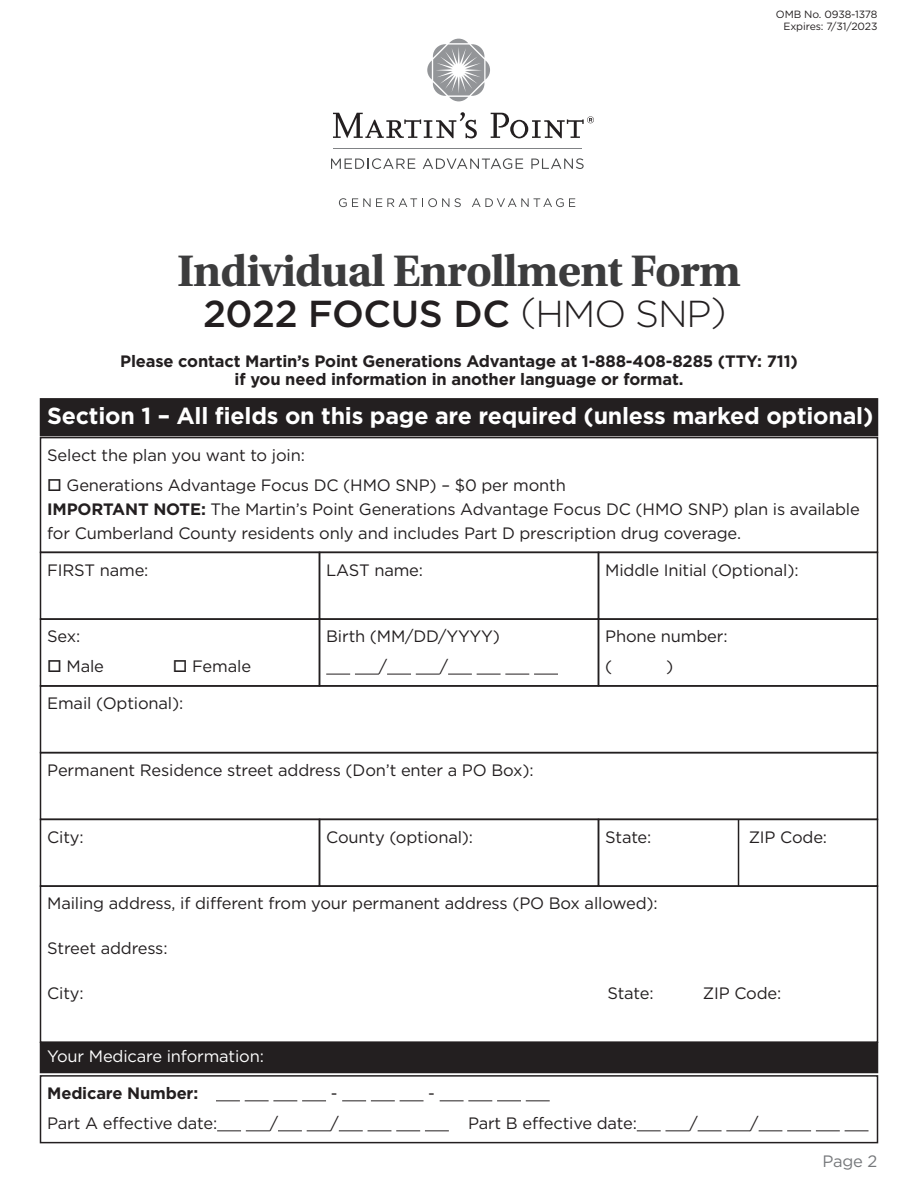
<style>
.page{position:relative;width:918px;height:1188px;background:#fff}
.page>*{position:absolute;margin:0;border:0;box-sizing:border-box;transform-origin:0 0}
.t1{font:700 46.5px "Utopia Std";letter-spacing:-.02em;color:#3c3c3d}
.t2{font:500 37.5px "Gotham";letter-spacing:-.01em;color:#231f20}
.t3{font:700 23.25px "Gotham";letter-spacing:-.01em;color:#fff}
.t4{font:16.5px/24px "Gotham";letter-spacing:-.01em;color:#231f20}
.t5{font:700 16.5px/18px "Gotham";letter-spacing:-.01em;color:#231f20;text-align:center}
.t6{font:16.5px "Gotham";letter-spacing:-.01em;color:#fff}
.t7{font:16.5px "Gotham";color:#76787b}
.t8{font:10.5px/12px "Gotham";letter-spacing:-.01em;color:#231f20;text-align:right}
.s1{font-weight:300}
.s2{font-weight:700}
</style>
<div class="page">
<div style="left:40px;top:399px;width:838px;height:37px;background:#231f20"></div>
<div style="left:40px;top:398px;width:838px;height:38px;border:2px solid #231f20"></div>
<div style="left:40px;top:437px;width:838px;height:116px;border:2px solid #231f20"></div>
<div style="left:40px;top:552px;width:280px;height:68px;border:2px solid #231f20"></div>
<div style="left:40px;top:618px;width:280px;height:69px;border:2px solid #231f20"></div>
<div style="left:319px;top:552px;width:280px;height:68px;border:2px solid #231f20"></div>
<div style="left:319px;top:618px;width:280px;height:69px;border:2px solid #231f20"></div>
<svg style="left:326px;top:674px;width:53px;height:1px"></svg>
<svg style="left:387px;top:674px;width:53px;height:1px"></svg>
<svg style="left:448px;top:674px;width:110px;height:1px"></svg>
<div style="left:598px;top:552px;width:280px;height:68px;border:2px solid #231f20"></div>
<div style="left:598px;top:618px;width:280px;height:69px;border:2px solid #231f20"></div>
<div style="left:40px;top:685px;width:838px;height:68px;border:2px solid #231f20"></div>
<div style="left:40px;top:752px;width:838px;height:68px;border:2px solid #231f20"></div>
<div style="left:40px;top:819px;width:280px;height:68px;border:2px solid #231f20"></div>
<div style="left:319px;top:819px;width:280px;height:68px;border:2px solid #231f20"></div>
<div style="left:598px;top:819px;width:280px;height:68px;border:2px solid #231f20"></div>
<hr style="left:738px;top:819px;width:1px;height:68px;background:#231f20">
<div style="left:40px;top:885px;width:838px;height:158px;border:2px solid #231f20"></div>
<div style="left:40px;top:1042px;width:838px;height:30px;background:#231f20"></div>
<div style="left:40px;top:1042px;width:838px;height:31px;border:2px solid #231f20"></div>
<div style="left:40px;top:1075px;width:838px;height:68px;border:2px solid #231f20"></div>
<svg style="left:216px;top:1100px;width:110px;height:1px"></svg>
<svg style="left:342px;top:1100px;width:82px;height:1px"></svg>
<svg style="left:440px;top:1100px;width:110px;height:1px"></svg>
<svg style="left:217px;top:1130px;width:53px;height:1px"></svg>
<svg style="left:278px;top:1130px;width:53px;height:1px"></svg>
<svg style="left:339px;top:1130px;width:110px;height:1px"></svg>
<svg style="left:637px;top:1130px;width:52px;height:1px"></svg>
<svg style="left:698px;top:1130px;width:52px;height:1px"></svg>
<svg style="left:759px;top:1130px;width:110px;height:1px"></svg>
<svg style="left:427px;top:39px;width:63px;height:62px"></svg>
<svg style="left:333px;top:112px;width:144px;height:26px"></svg>
<hr style="left:333px;top:148px;width:248px;height:1px;background:#808285">
<svg style="left:491px;top:113px;width:103px;height:25px"></svg>
<svg style="left:331px;top:158px;width:84px;height:11px"></svg>
<svg style="left:423px;top:158px;width:100px;height:11px"></svg>
<svg style="left:531px;top:158px;width:53px;height:11px"></svg>
<svg style="left:339px;top:198px;width:122px;height:9px"></svg>
<svg style="left:472px;top:198px;width:103px;height:9px"></svg>
<p class="t8" style="left:776px;top:9px;width:103px">OMB No. 0938-1378<br>Expires: 7/31/2023</p>
<h1 class="t1" style="left:177px;top:244px;width:565px">Individual Enrollment Form</h1>
<h2 class="t2" style="left:203px;top:289px;width:525px">2022 FOCUS DC <span class="s1">(HMO SNP)</span></h2>
<p class="t5" style="left:120px;top:352px;width:679px">Please contact Martin’s Point Generations Advantage at 1-888-408-8285 (TTY: 711) if you need information in another language or format.</p>
<h3 class="t3" style="left:47px;top:401px;width:828px">Section 1 – All fields on this page are required (unless marked optional)</h3>
<p class="t4" style="left:47px;top:443px;width:259px">Select the plan you want to join:</p>
<p class="t4" style="left:47px;top:473px;width:814px">□ Generations Advantage Focus DC (HMO SNP) – $0 per month<br><span class="s2">IMPORTANT NOTE:</span> The Martin’s Point Generations Advantage Focus DC (HMO SNP) plan is available for Cumberland County residents only and includes Part D prescription drug coverage.</p>
<p class="t4" style="left:47px;top:558px;width:103px">FIRST name:</p>
<p class="t4" style="left:605px;top:558px;width:195px">Middle Initial (Optional):</p>
<p class="t4" style="left:326px;top:558px;width:98px">LAST name:</p>
<p class="t4" style="left:47px;top:624px;width:35px">Sex:</p>
<p class="t4" style="left:47px;top:654px;width:58px">□ Male</p>
<p class="t4" style="left:173px;top:654px;width:80px">□ Female</p>
<p class="t4" style="left:47px;top:691px;width:138px">Email (Optional):</p>
<p class="t4" style="left:379px;top:621px;width:123px;line-height:30px;text-indent:-53px">Birth (MM/DD/YYYY) /</p>
<p class="t4" style="left:440px;top:654px;width:10px">/</p>
<p class="t4" style="left:47px;top:758px;width:488px">Permanent Residence street address (Don’t enter a PO Box):</p>
<p class="t4" style="left:605px;top:621px;width:124px;line-height:30px">Phone number: (</p>
<p class="t4" style="left:666px;top:654px;width:9px">)</p>
<p class="t4" style="left:47px;top:825px;width:38px">City:</p>
<p class="t4" style="left:326px;top:825px;width:148px">County (optional):</p>
<p class="t4" style="left:605px;top:825px;width:48px">State:</p>
<p class="t4" style="left:749px;top:825px;width:80px">ZIP Code:</p>
<p class="t4" style="left:47px;top:891px;width:612px">Mailing address, if different from your permanent address (PO Box allowed):</p>
<p class="t4" style="left:47px;top:936px;width:122px">Street address:</p>
<p class="t4" style="left:47px;top:981px;width:38px">City:</p>
<p class="t4" style="left:607px;top:981px;width:48px">State:</p>
<p class="t4" style="left:703px;top:981px;width:80px">ZIP Code:</p>
<p class="t6" style="left:47px;top:1046px;width:218px">Your Medicare information:</p>
<p class="t5" style="left:47px;top:1084px;width:153px">Medicare Number:</p>
<p class="t4" style="left:331px;top:1081px;width:8px">-</p>
<p class="t4" style="left:428px;top:1081px;width:8px">-</p>
<p class="t4" style="left:47px;top:1111px;width:172px">Part A effective date:</p>
<p class="t4" style="left:270px;top:1111px;width:10px">/</p>
<p class="t4" style="left:331px;top:1111px;width:10px">/</p>
<p class="t4" style="left:468px;top:1111px;width:170px">Part B effective date:</p>
<p class="t4" style="left:689px;top:1111px;width:10px">/</p>
<p class="t4" style="left:750px;top:1111px;width:10px">/</p>
<p class="t7" style="left:822px;top:1151px;width:57px">Page 2</p>
</div>
